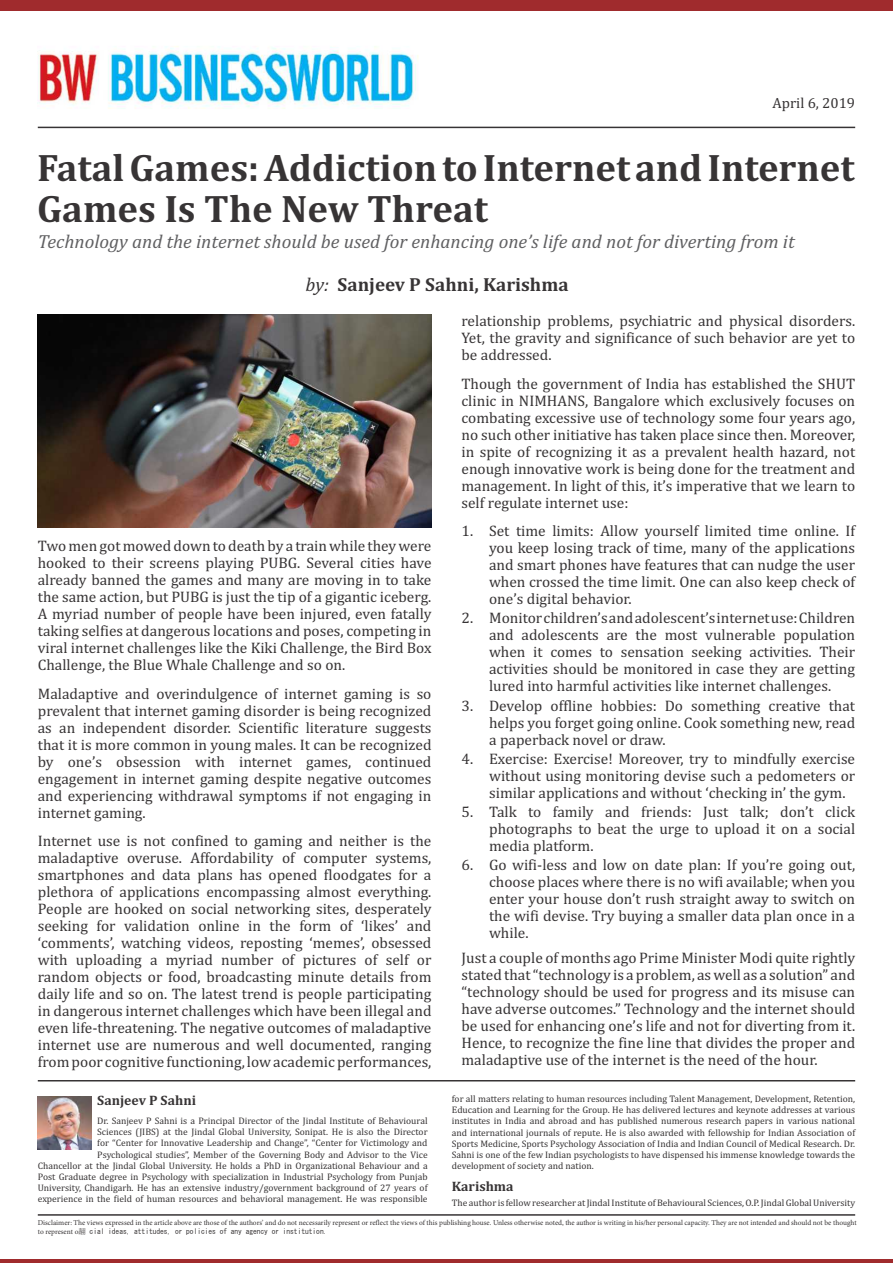
<style>
.page{position:relative;width:893px;height:1263px;background:#fff}
.page>*{position:absolute;margin:0;border:0;box-sizing:border-box;transform-origin:0 0}
.t1{font:700 38.7px/40.3px "Cambria";color:#373435}
.t2{font:italic 19.05px "Cambria";color:#606062}
.t3{font:700 19.05px "Cambria";color:#373435}
.t4{font:15.45px/17px "Cambria";color:#373435;text-align:justify}
.t5{font:14.85px "Cambria";color:#373435}
.t6{font:700 13.8px "Cambria";color:#373435}
.t7{font:9.6px/11.1px "Cambria";color:#373435;text-align:right}
.t8{font:7.5px "Minion Pro";color:#373435}
.t9{font:7.5px "MS Gothic";color:#373435}
.s1{font-weight:400;font-style:italic}
.s2{font-family:"Minion Pro"}
.s3{font-family:"Sim Sun"}
</style>
<div class="page">
<img style="left:38px;top:46px;width:381px;height:63px">
<hr style="left:38px;top:127px;width:817px;height:1px;background:#373435">
<hr style="left:38px;top:1214px;width:817px;height:2px;background:#373435">
<hr style="left:38px;top:1080px;width:817px;height:1px;background:#373435">
<img style="left:38px;top:314px;width:393px;height:213px">
<img style="left:38px;top:1096px;width:53px;height:54px">
<div style="left:0;top:0;width:893px;height:10px;background:#a02b2d"></div>
<hr style="left:0;top:1259px;width:893px;height:4px;background:#a02b2d">
<p class="t5" style="left:773px;top:97px;width:84px">April 6, 2019</p>
<h1 class="t1" style="left:37px;top:150px;width:819px">Fatal Games: Addiction to Internet and Internet<br>Games Is The New Threat</h1>
<p class="t2" style="left:38px;top:234px;width:758px">Technology and the internet should be used for enhancing one’s life and not for diverting from it</p>
<p class="t3" style="left:306px;top:276px;width:264px"><span class="s1">by:</span> Sanjeev P Sahni, Karishma</p>
<p class="t4" style="left:38px;top:539px;width:395px">Two men got mowed down to death by a train while they were hooked to their screens playing PUBG. Several cities have already banned the games and many are moving in to take the same action, but PUBG is just the tip of a gigantic iceberg.<br>A myriad number of people have been injured, even fatally taking selfies at dangerous locations and poses, competing in viral internet challenges like the Kiki Challenge, the Bird Box Challenge, the Blue Whale Challenge and so on.</p>
<p class="t4" style="left:38px;top:686px;width:395px">Maladaptive and overindulgence of internet gaming is so prevalent that internet gaming disorder is being recognized as an independent disorder. Scientific literature suggests that it is more common in young males. It can be recognized by one’s obsession with internet games, continued engagement in internet gaming despite negative outcomes and experiencing withdrawal symptoms if not engaging in internet gaming.</p>
<p class="t4" style="left:38px;top:833px;width:395px">Internet use is not confined to gaming and neither is the maladaptive overuse. Affordability of computer systems, smartphones and data plans has opened floodgates for a plethora of applications encompassing almost everything.<br>People are hooked on social networking sites, desperately seeking for validation online in the form of ‘likes’ and ‘comments’, watching videos, reposting ‘memes’, obsessed with uploading a myriad number of pictures of self or random objects or food, broadcasting minute details from daily life and so on. The latest trend is people participating in dangerous internet challenges which have been illegal and even life-threatening. The negative outcomes of maladaptive internet use are numerous and well documented, ranging from poor cognitive functioning, low academic performances,</p>
<p class="t6" style="left:97px;top:1094px;width:100px">Sanjeev P Sahni</p>
<p class="t7" style="left:38px;top:1116px;width:391px">Dr. Sanjeev P Sahni is a Principal Director of the Jindal Institute of Behavioural<br>Sciences (JIBS) at the Jindal Global University, Sonipat. He is also the Director<br>for “Center for Innovative Leadership and Change”, “Center for Victimology and<br>Psychological studies”, Member of the Governing Body and Advisor to the Vice<br>Chancellor at the Jindal Global University. He holds a PhD in Organizational Behaviour and a Post Graduate degree in Psychology with specialization in Industrial Psychology from Punjab University, Chandigarh. He has an extensive industry/government background of 27 years of experience in the field of human resources and behavioral management. He was responsible</p>
<p class="t4" style="left:461px;top:313px;width:395px">relationship problems, psychiatric and physical disorders.<br>Yet, the gravity and significance of such behavior are yet to be addressed.</p>
<p class="t4" style="left:461px;top:376px;width:395px">Though the government of India has established the SHUT clinic in NIMHANS, Bangalore which exclusively focuses on combating excessive use of technology some four years ago, no such other initiative has taken place since then. Moreover, in spite of recognizing it as a prevalent health hazard, not enough innovative work is being done for the treatment and management. In light of this, it’s imperative that we learn to self regulate internet use:</p>
<p class="t4" style="left:489px;top:523px;width:368px;text-indent:-28px">1. Set time limits: Allow yourself limited time online. If you keep losing track of time, many of the applications and smart phones have features that can nudge the user when crossed the time limit. One can also keep check of one’s digital behavior.</p>
<p class="t4" style="left:489px;top:610px;width:368px;text-indent:-28px">2. Monitor children’s and adolescent’s internet use: Children and adolescents are the most vulnerable population when it comes to sensation seeking activities. Their activities should be monitored in case they are getting lured into harmful activities like internet challenges.</p>
<p class="t4" style="left:489px;top:698px;width:368px;text-indent:-28px">3. Develop offline hobbies: Do something creative that helps you forget going online. Cook something new, read a paperback novel or draw.</p>
<p class="t4" style="left:489px;top:751px;width:368px;text-indent:-28px">4. Exercise: Exercise! Moreover, try to mindfully exercise without using monitoring devise such a pedometers or similar applications and without ‘checking in’ the gym.</p>
<p class="t4" style="left:489px;top:804px;width:368px;text-indent:-28px">5. Talk to family and friends: Just talk; don’t click photographs to beat the urge to upload it on a social media platform.</p>
<p class="t4" style="left:489px;top:857px;width:368px;text-indent:-28px">6. Go wifi-less and low on date plan: If you’re going out, choose places where there is no wifi available; when you enter your house don’t rush straight away to switch on the wifi devise. Try buying a smaller data plan once in a while.</p>
<p class="t4" style="left:461px;top:950px;width:395px">Just a couple of months ago Prime Minister Modi quite rightly stated that “technology is a problem, as well as a solution” and “technology should be used for progress and its misuse can have adverse outcomes.” Technology and the internet should be used for enhancing one’s life and not for diverting from it.<br>Hence, to recognize the fine line that divides the proper and maladaptive use of the internet is the need of the hour.</p>
<p class="t7" style="left:452px;top:1094px;width:405px;text-align:justify">for all matters relating to human resources including Talent Management, Development, Retention, Education and Learning for the Group. He has delivered lectures and keynote addresses at various institutes in India and abroad and has published numerous research papers in various national and international journals of repute. He is also awarded with fellowship for Indian Association of Sports Medicine, Sports Psychology Association of India and Indian Council of Medical Research. Dr.<br>Sahni is one of the few Indian psychologists to have dispensed his immense knowledge towards the development of society and nation.</p>
<p class="t6" style="left:452px;top:1180px;width:63px">Karishma</p>
<p class="t7" style="left:452px;top:1198px;width:405px">The author is fellow researcher at Jindal Institute of Behavioural Sciences, O.P. Jindal Global University</p>
<p class="t8" style="left:38px;top:1220px;width:820px">Disclaimer: The views expressed in the article above are those of the authors’ and do not necessarily represent or reflect the views of this publishing house. Unless otherwise noted, the author is writing in his/her personal capacity. They are not intended and should not be thought</p>
<p class="t9" style="left:38px;top:1227px;width:291px"><span class="s2">to represent o</span><span class="s3">翿</span> cial ideas, attitudes, or policies of any agency or institution.</p>
</div>
